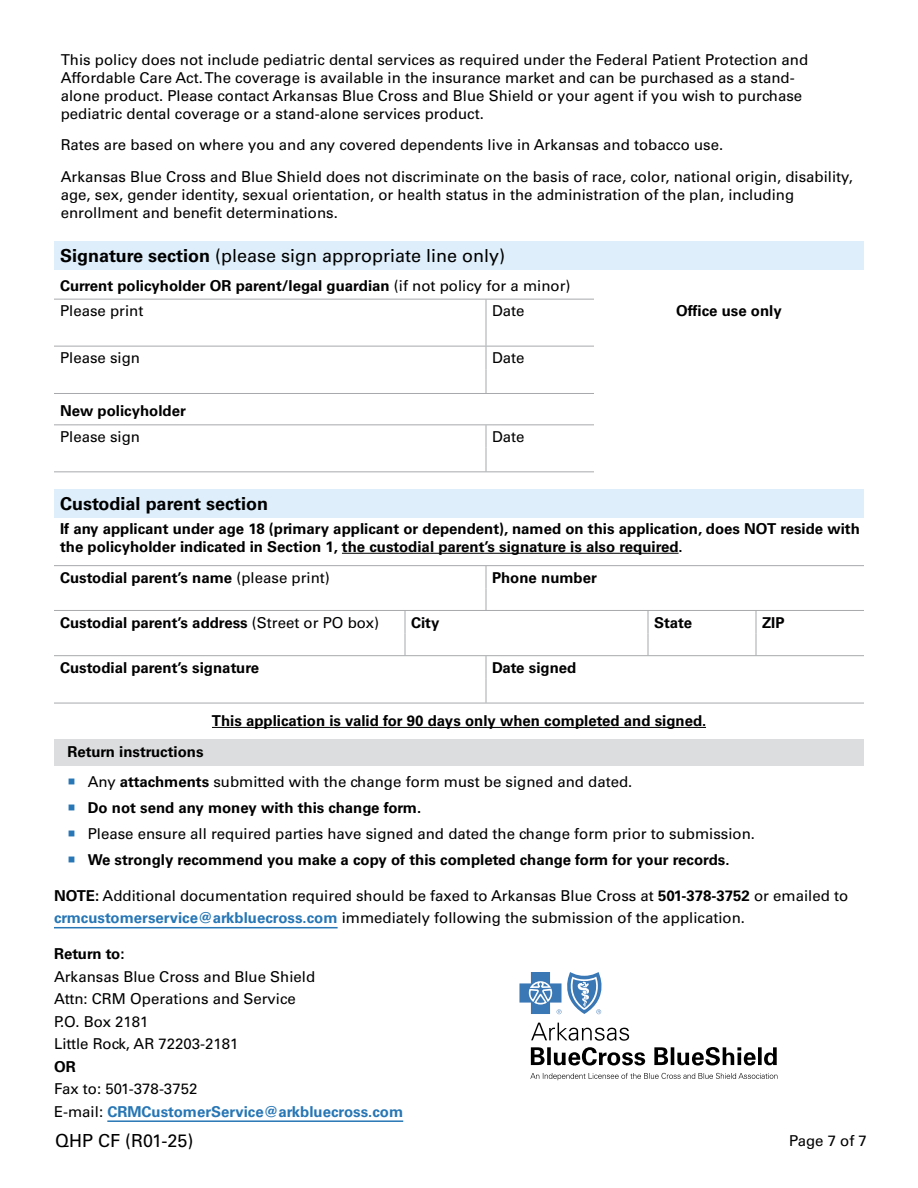
<style>
.page{position:relative;width:918px;height:1188px;background:#fff}
.page>*{position:absolute;margin:0;border:0;box-sizing:border-box;transform-origin:0 0}
.Numbered_Sections{font:18px "Univers LT Std";color:#000}
.Numbered_Sections-2{font:700 18px "Univers LT Std";color:#000}
.Lables{font:15px/18px "Univers LT Std";color:#000}
.form_field_row_-_after_section{font:700 15px/18px "Univers LT Std";color:#000}
.Lables-2{font:700 15px "Univers LT Std";color:#000}
.t1{font:700 15px "Univers LT Std";color:#2776b5}
.Sub-section_title{font:700 15px "Univers LT Std";color:#000}
.s1{font-weight:700}
.s2{font-weight:400}
.s3{color:#2776b5}
.s4{font-weight:700;color:#2776b5}
.s5{font-weight:400;color:#000}
</style>
<div class="page">
<div style="left:54px;top:242px;width:810px;height:28px;background:#deeefa"></div>
<div style="left:54px;top:489px;width:810px;height:29px;background:#deeefa"></div>
<hr style="left:342px;top:553px;width:337px;height:1px;background:#000">
<hr style="left:212px;top:727px;width:494px;height:1px;background:#000">
<div style="left:54px;top:739px;width:810px;height:27px;background:#dcddde"></div>
<hr style="left:54px;top:927px;width:284px;height:1px;background:#2776b5">
<hr style="left:107px;top:1120px;width:296px;height:2px;background:#2776b5">
<hr style="left:54px;top:299px;width:432px;height:1px;background:#a7a9ac">
<hr style="left:486px;top:299px;width:108px;height:1px;background:#a7a9ac">
<hr style="left:54px;top:346px;width:432px;height:1px;background:#a7a9ac">
<hr style="left:486px;top:346px;width:108px;height:1px;background:#a7a9ac">
<svg style="left:486px;top:300px;width:1px;height:93px"></svg>
<hr style="left:54px;top:393px;width:432px;height:1px;background:#a7a9ac">
<hr style="left:486px;top:393px;width:108px;height:1px;background:#a7a9ac">
<svg style="left:486px;top:425px;width:1px;height:46px"></svg>
<hr style="left:54px;top:424px;width:432px;height:1px;background:#a7a9ac">
<hr style="left:486px;top:424px;width:108px;height:1px;background:#a7a9ac">
<hr style="left:54px;top:471px;width:432px;height:1px;background:#a7a9ac">
<hr style="left:486px;top:471px;width:108px;height:1px;background:#a7a9ac">
<svg style="left:486px;top:566px;width:1px;height:44px"></svg>
<hr style="left:54px;top:565px;width:432px;height:1px;background:#a7a9ac">
<hr style="left:486px;top:565px;width:378px;height:1px;background:#a7a9ac">
<hr style="left:54px;top:610px;width:432px;height:1px;background:#a7a9ac">
<hr style="left:486px;top:610px;width:378px;height:1px;background:#a7a9ac">
<svg style="left:648px;top:611px;width:1px;height:44px"></svg>
<svg style="left:756px;top:611px;width:1px;height:44px"></svg>
<svg style="left:405px;top:611px;width:1px;height:44px"></svg>
<hr style="left:54px;top:655px;width:351px;height:1px;background:#a7a9ac">
<hr style="left:405px;top:655px;width:243px;height:1px;background:#a7a9ac">
<hr style="left:648px;top:655px;width:108px;height:1px;background:#a7a9ac">
<hr style="left:756px;top:655px;width:108px;height:1px;background:#a7a9ac">
<svg style="left:486px;top:656px;width:1px;height:47px"></svg>
<hr style="left:54px;top:703px;width:432px;height:1px;background:#a7a9ac">
<hr style="left:486px;top:703px;width:378px;height:1px;background:#a7a9ac">
<svg style="left:519px;top:972px;width:83px;height:42px"></svg>
<svg style="left:531px;top:1023px;width:98px;height:18px"></svg>
<svg style="left:531px;top:1047px;width:246px;height:19px"></svg>
<svg style="left:530px;top:1073px;width:247px;height:7px"></svg>
<p class="Lables" style="left:61px;top:51px;width:749px">This policy does not include pediatric dental services as required under the Federal Patient Protection and Affordable Care Act. The coverage is available in the insurance market and can be purchased as a stand&shy;alone product. Please contact Arkansas Blue Cross and Blue Shield or your agent if you wish to purchase pediatric dental coverage or a stand-alone services product.</p>
<p class="Lables" style="left:61px;top:136px;width:664px">Rates are based on where you and any covered dependents live in Arkansas and tobacco use.</p>
<p class="Lables" style="left:61px;top:168px;width:794px">Arkansas Blue Cross and Blue Shield does not discriminate on the basis of race, color, national origin, disability, age, sex, gender identity, sexual orientation, or health status in the administration of the plan, including enrollment and benefit determinations.</p>
<p class="Numbered_Sections" style="left:60px;top:245px;width:447px"><span class="s1">Signature section</span> (please sign appropriate line only)</p>
<p class="form_field_row_-_after_section" style="left:60px;top:276px;width:512px">Current policyholder OR parent/legal guardian <span class="s2">(if not policy for a minor)</span></p>
<p class="Lables" style="left:60px;top:302px;width:85px">Please print</p>
<p class="Lables" style="left:492px;top:302px;width:34px">Date</p>
<p class="Lables-2" style="left:676px;top:302px;width:107px">Office use only</p>
<p class="Lables" style="left:60px;top:349px;width:82px">Please sign</p>
<p class="Lables" style="left:492px;top:349px;width:34px">Date</p>
<p class="form_field_row_-_after_section" style="left:60px;top:402px;width:127px">New policyholder</p>
<p class="Lables" style="left:60px;top:427px;width:82px">Please sign</p>
<p class="Lables" style="left:492px;top:427px;width:34px">Date</p>
<p class="Numbered_Sections-2" style="left:60px;top:493px;width:210px">Custodial parent section</p>
<p class="form_field_row_-_after_section" style="left:60px;top:520px;width:801px">If any applicant under age 18 (primary applicant or dependent), named on this application, does NOT reside with the policyholder indicated in Section 1, the custodial parent’s signature is also required.</p>
<p class="Lables-2" style="left:60px;top:568px;width:271px">Custodial parent’s name <span class="s2">(please print)</span></p>
<p class="Lables-2" style="left:492px;top:568px;width:106px">Phone number</p>
<p class="Lables-2" style="left:60px;top:613px;width:321px">Custodial parent’s address <span class="s2">(Street or PO box)</span></p>
<p class="Lables-2" style="left:411px;top:613px;width:30px">City</p>
<p class="Lables-2" style="left:654px;top:613px;width:40px">State</p>
<p class="Lables-2" style="left:762px;top:613px;width:24px">ZIP</p>
<p class="Lables-2" style="left:60px;top:659px;width:201px">Custodial parent’s signature</p>
<p class="Lables-2" style="left:492px;top:659px;width:86px">Date signed</p>
<p class="form_field_row_-_after_section" style="left:212px;top:712px;width:496px">This application is valid for 90 days only when completed and signed.</p>
<p class="Sub-section_title" style="left:68px;top:743px;width:138px">Return instructions</p>
<p class="Lables" style="left:68px;top:772px;width:566px"><span class="s3">○</span> Any <span class="s1">attachments</span> submitted with the change form must be signed and dated.</p>
<p class="form_field_row_-_after_section" style="left:68px;top:798px;width:355px"><span class="s3">○</span> Do not send any money with this change form.</p>
<p class="Lables" style="left:68px;top:824px;width:689px"><span class="s3">○</span> Please ensure all required parties have signed and dated the change form prior to submission.</p>
<p class="form_field_row_-_after_section" style="left:68px;top:850px;width:664px"><span class="s3">○</span> We strongly recommend you make a copy of this completed change form for your records.</p>
<p class="Lables" style="left:54px;top:886px;width:796px"><span class="s1">NOTE:</span> Additional documentation required should be faxed to Arkansas Blue Cross at <span class="s1">501-378-3752</span> or emailed to</p>
<p class="Lables" style="left:54px;top:909px;width:693px"><span class="s4">crmcustomerservice@arkbluecross.com</span> immediately following the submission of the application.</p>
<p class="form_field_row_-_after_section" style="left:54px;top:945px;width:72px">Return to:</p>
<p class="Lables" style="left:54px;top:967px;width:263px">Arkansas Blue Cross and Blue Shield</p>
<p class="Lables" style="left:54px;top:990px;width:243px">Attn: CRM Operations and Service</p>
<p class="Lables" style="left:54px;top:1012px;width:96px">P.O. Box 2181</p>
<p class="Lables" style="left:54px;top:1035px;width:186px">Little Rock, AR 72203-2181</p>
<p class="form_field_row_-_after_section" style="left:54px;top:1057px;width:23px">OR</p>
<p class="Lables" style="left:54px;top:1080px;width:145px">Fax to: 501-378-3752</p>
<p class="t1" style="left:54px;top:1102px;width:351px"><span class="s5">E-mail:</span> CRMCustomerService@arkbluecross.com</p>
<p class="Numbered_Sections" style="left:55px;top:1130px;width:140px">QHP CF (R01-25)</p>
<p class="Lables" style="left:789px;top:1132px;width:79px">Page 7 of 7</p>
</div>
